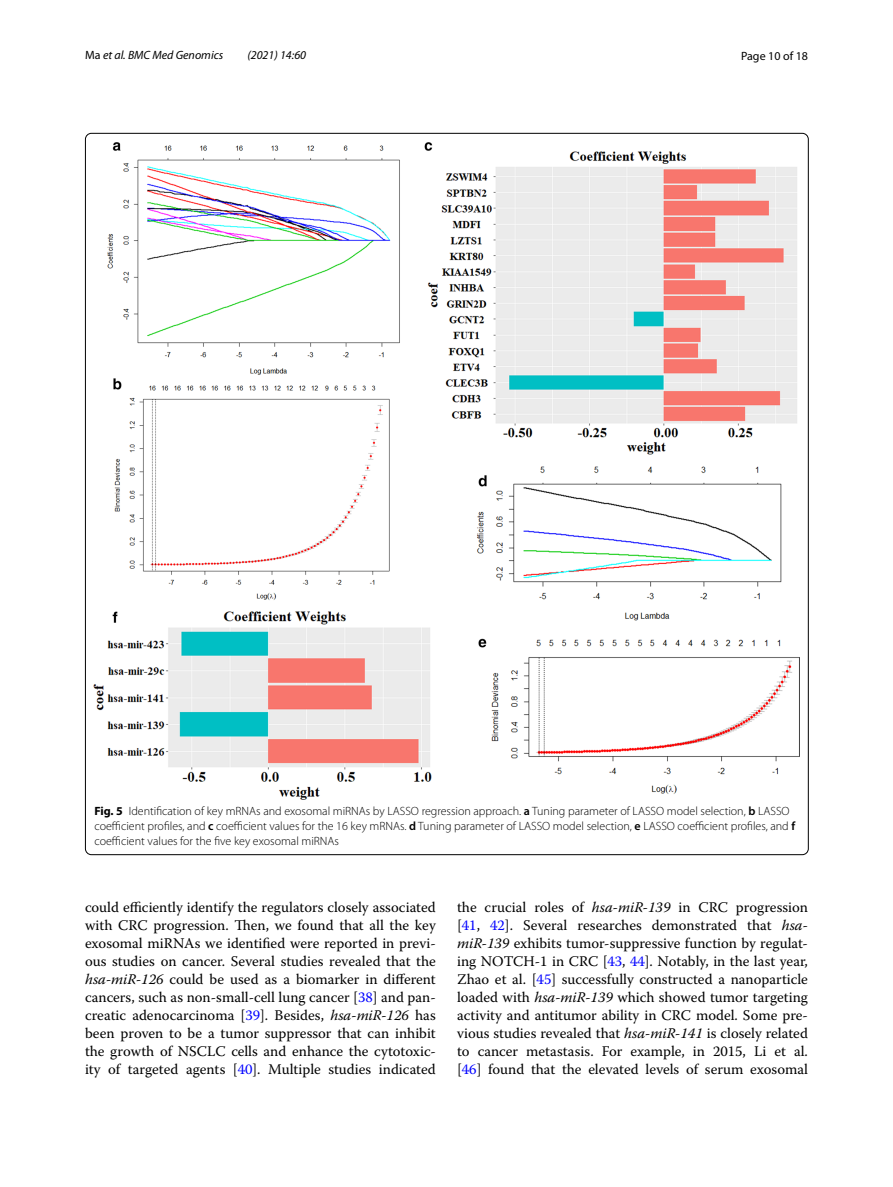
<style>
.page{position:relative;width:893px;height:1187px;background:#fff}
.page>*{position:absolute;margin:0;border:0;box-sizing:border-box;transform-origin:0 0}
.t1{font:14.7px/18px "Warnock Pro";color:#000;text-align:justify}
.t2{font:300 12px/15px "Myriad Pro";color:#000}
.t3{font:italic 12px "Myriad Pro";color:#000}
.t4{font:12px "Myriad Pro";color:#000}
.s1{font-style:normal}
.s2{font-weight:700}
.s3{font-weight:600}
.s4{font-style:italic}
.s5{color:#00f}
</style>
<div class="page">
<img style="left:94px;top:142px;width:706px;height:657px">
<p class="t3" style="left:85px;top:48px;width:140px"><span class="s1">Ma</span> et al. BMC Med Genomics</p>
<p class="t3" style="left:247px;top:48px;width:60px">(2021) 14:60</p>
<p class="t4" style="left:741px;top:48px;width:68px">Page 10 of 18</p>
<p class="t2" style="left:94px;top:803px;width:702px"><span class="s2">Fig. 5</span> Identification of key mRNAs and exosomal miRNAs by LASSO regression approach. <span class="s3">a</span> Tuning parameter of LASSO model selection, <span class="s3">b</span> LASSO coefficient profiles, and <span class="s3">c</span> coefficient values for the 16 key mRNAs. <span class="s3">d</span> Tuning parameter of LASSO model selection, <span class="s3">e</span> LASSO coefficient profiles, and <span class="s3">f </span>coefficient values for the five key exosomal miRNAs</p>
<p class="t1" style="left:85px;top:897px;width:352px">could efficiently identify the regulators closely associated with CRC progression. Then, we found that all the key exosomal miRNAs we identified were reported in previ&shy;ous studies on cancer. Several studies revealed that the <span class="s4">hsa-miR-126</span> could be used as a biomarker in different cancers, such as non-small-cell lung cancer [<span class="s5">38</span>] and pan&shy;creatic adenocarcinoma [<span class="s5">39</span>]. Besides, <span class="s4">hsa-miR-126</span> has been proven to be a tumor suppressor that can inhibit the growth of NSCLC cells and enhance the cytotoxic&shy;ity of targeted agents [<span class="s5">40</span>]. Multiple studies indicated</p>
<p class="t1" style="left:457px;top:897px;width:352px">the crucial roles of <span class="s4">hsa-miR-139</span> in CRC progression [<span class="s5">41</span>, <span class="s5">42</span>]. Several researches demonstrated that <span class="s4">hsa&shy;miR-139</span> exhibits tumor-suppressive function by regulat&shy;ing NOTCH-1 in CRC [<span class="s5">43</span>, <span class="s5">44</span>]. Notably, in the last year, Zhao et al. [<span class="s5">45</span>] successfully constructed a nanoparticle loaded with <span class="s4">hsa-miR-139</span> which showed tumor targeting activity and antitumor ability in CRC model. Some pre&shy;vious studies revealed that <span class="s4">hsa-miR-141</span> is closely related to cancer metastasis. For example, in 2015, Li et al. [<span class="s5">46</span>] found that the elevated levels of serum exosomal</p>
</div>
